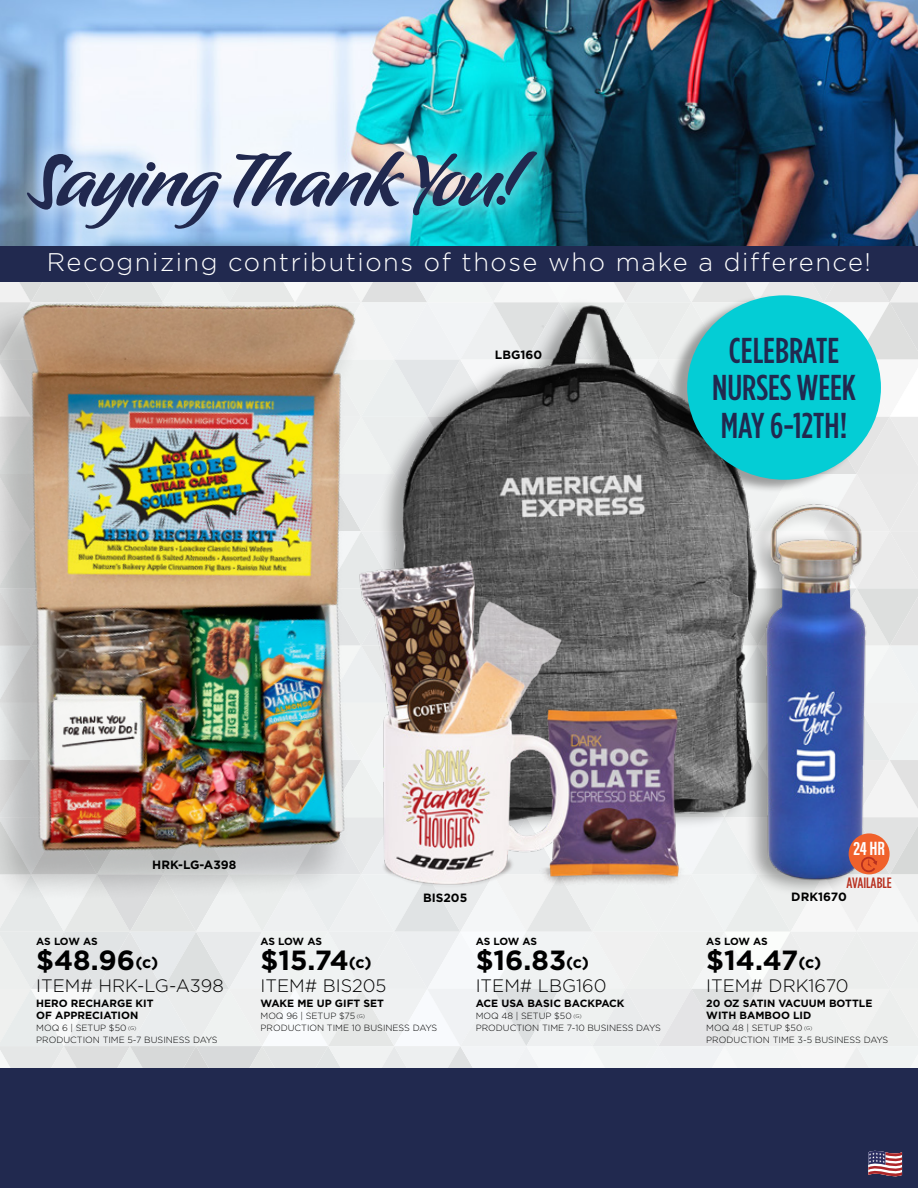
<style>
.page{position:relative;width:918px;height:1188px;background:#fff}
.page>*{position:absolute;margin:0;border:0;box-sizing:border-box;transform-origin:0 0}
.t1{font:900 90px "Pooper";letter-spacing:-.04em;color:#21294f}
.t2{font:500 36px/37.5px "Gotham Condensed";color:#21294f;text-align:center}
.t3{font:700 27.75px "Gotham";color:#000}
.t4{font:300 25.5px "Gotham";letter-spacing:.06em;color:#fff}
.t5{font:700 19.8px "Acumin Pro Extra Cond";color:#fff}
.t6{font:300 18px "Gotham";color:#000}
.t7{font:500 15px "Gotham Condensed";color:#b8301f}
.t8{font:700 12px "Gotham";color:#000}
.t9{font:700 10.5px/12px "Gotham";color:#000}
.t10{font:700 10.35px "Gotham";letter-spacing:-.025em;color:#000}
.t11{font:300 9px/12px "Gotham";color:#000}
.s1{font-size:16.2px}
.s2{font-size:5.25px}
</style>
<div class="page">
<img style="left:0;top:0;width:918px;height:131px">
<div style="left:0;top:1069px;width:918px;height:119px;background:#21294f"></div>
<div style="left:5px;top:128px;width:554px;height:125px;background:#fff;opacity:.88"></div>
<svg style="left:868px;top:1150px;width:34px;height:27px"></svg>
<img style="left:0;top:131px;width:918px;height:938px">
<img style="left:317px;top:549px;width:373px;height:348px">
<h1 class="t1" style="left:28px;top:133px;width:509px">Saying Thank You!</h1>
<h3 class="t4" style="left:47px;top:249px;width:826px">Recognizing contributions of those who make a difference!</h3>
<h3 class="t8" style="left:495px;top:347px;width:49px">LBG160</h3>
<h2 class="t2" style="left:712px;top:330px;width:145px">CELEBRATE<br>NURSES WEEK<br>MAY 6-12TH!</h2>
<h3 class="t8" style="left:152px;top:858px;width:85px">HRK-LG-A398</h3>
<p class="t10" style="left:36px;top:935px;width:63px">AS LOW AS</p>
<h3 class="t3" style="left:36px;top:944px;width:123px">$48.96<span class="s1">(c)</span></h3>
<h3 class="t6" style="left:36px;top:975px;width:189px">ITEM# HRK-LG-A398</h3>
<p class="t9" style="left:36px;top:997px;width:119px">HERO RECHARGE KIT<br>OF APPRECIATION</p>
<p class="t11" style="left:36px;top:1021px;width:183px">MOQ 6 | SETUP $50 <span class="s2">(G)<br></span>PRODUCTION TIME 5-7 BUSINESS DAYS</p>
<h3 class="t5" style="left:853px;top:836px;width:33px">24 HR</h3>
<h3 class="t7" style="left:846px;top:874px;width:47px">AVAILABLE</h3>
<h3 class="t8" style="left:423px;top:891px;width:46px">BIS205</h3>
<h3 class="t8" style="left:791px;top:889px;width:57px">DRK1670</h3>
<p class="t10" style="left:261px;top:935px;width:63px">AS LOW AS</p>
<h3 class="t3" style="left:261px;top:944px;width:113px">$15.74<span class="s1">(c)</span></h3>
<h3 class="t6" style="left:261px;top:975px;width:128px">ITEM# BIS205</h3>
<p class="t9" style="left:261px;top:997px;width:125px">WAKE ME UP GIFT SET</p>
<p class="t11" style="left:261px;top:1009px;width:178px">MOQ 96 | SETUP $75 <span class="s2">(G)<br></span>PRODUCTION TIME 10 BUSINESS DAYS</p>
<p class="t10" style="left:476px;top:935px;width:63px">AS LOW AS</p>
<h3 class="t3" style="left:476px;top:944px;width:115px">$16.83<span class="s1">(c)</span></h3>
<h3 class="t6" style="left:476px;top:975px;width:132px">ITEM# LBG160</h3>
<p class="t9" style="left:476px;top:997px;width:150px">ACE USA BASIC BACKPACK</p>
<p class="t11" style="left:476px;top:1009px;width:187px">MOQ 48 | SETUP $50 <span class="s2">(G)<br></span>PRODUCTION TIME 7-10 BUSINESS DAYS</p>
<p class="t10" style="left:706px;top:935px;width:63px">AS LOW AS</p>
<h3 class="t3" style="left:706px;top:944px;width:116px">$14.47<span class="s1">(c)</span></h3>
<h3 class="t6" style="left:706px;top:975px;width:144px">ITEM# DRK1670</h3>
<p class="t9" style="left:706px;top:997px;width:168px">20 OZ SATIN VACUUM BOTTLE<br>WITH BAMBOO LID</p>
<p class="t11" style="left:706px;top:1021px;width:184px">MOQ 48 | SETUP $50 <span class="s2">(G)<br></span>PRODUCTION TIME 3-5 BUSINESS DAYS</p>
</div>
